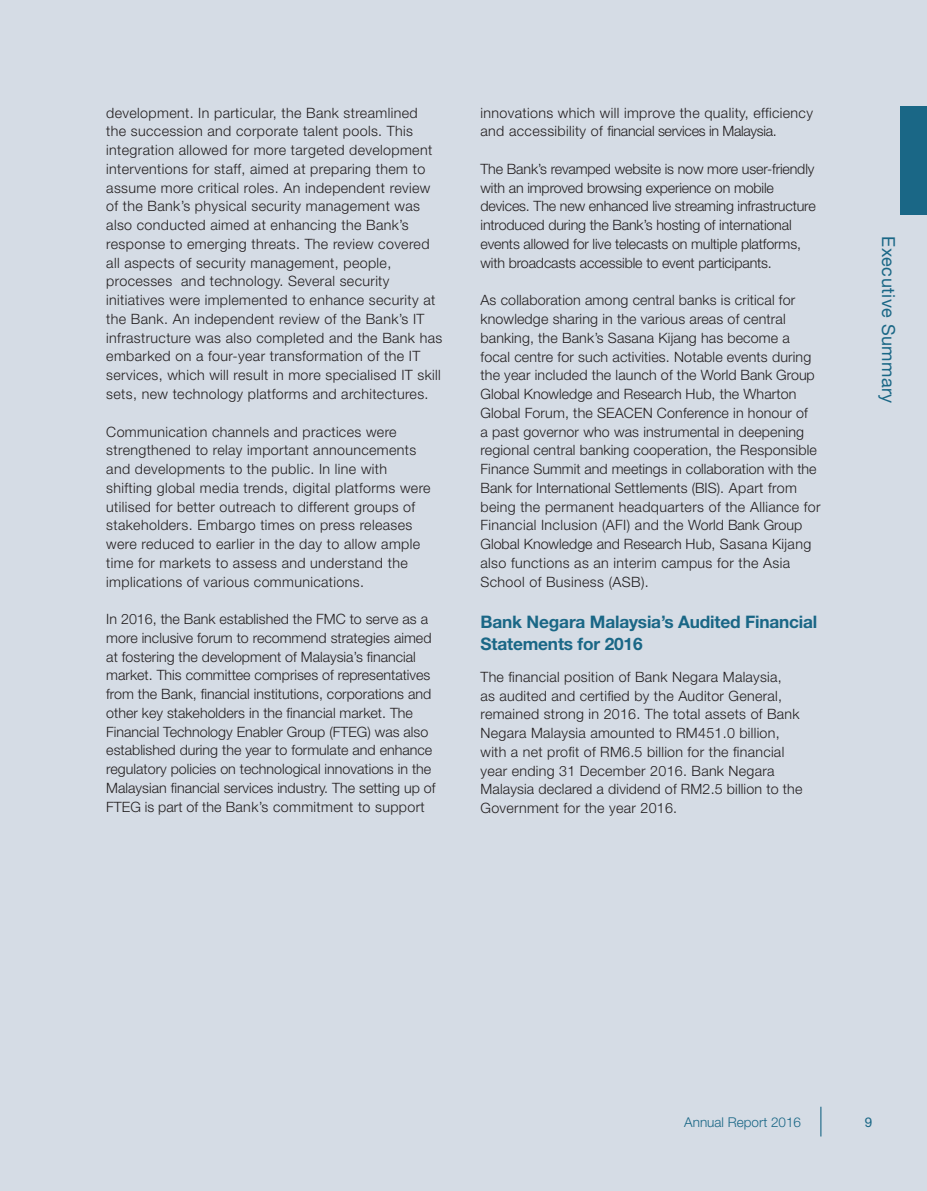
<style>
.page{position:relative;width:927px;height:1191px;background:#d5dce5}
.page>*{position:absolute;margin:0;border:0;box-sizing:border-box;transform-origin:0 0}
.t1{font:18px "Helvetica Neue";letter-spacing:.025em;color:#1a6786}
.t2{font:700 17.25px/22.5px "Helvetica Neue";letter-spacing:-.01em;color:#1a6786}
.t3{font:300 14.25px/18.8px "Helvetica Neue";letter-spacing:.02em;color:#231f20}
.t4{font:300 14.25px/18.8px "Helvetica Neue";color:#231f20}
.t5{font:300 14.25px/18.8px "Helvetica Neue";letter-spacing:-.01em;color:#231f20}
.t6{font:300 13.5px "Helvetica Neue";color:#1a6786}
.t7{font:13.5px "Helvetica Neue";color:#1a6786}
</style>
<div class="page">
<div style="left:900px;top:106px;width:27px;height:109px;background:#1a6786"></div>
<hr style="left:820px;top:1106px;width:1px;height:30px;background:#1a6786">
<p class="t3" style="left:106px;top:103px;width:338px">development. In particular, the Bank streamlined<br>the succession and corporate talent pools. This integration allowed for more targeted development interventions for staff, aimed at preparing them to assume more critical roles. An independent review of the Bank’s physical security management was also conducted aimed at enhancing the Bank’s response to emerging threats. The review covered all aspects of security management, people, processes and technology. Several security initiatives were implemented to enhance security at the Bank. An independent review of the Bank’s IT infrastructure was also completed and the Bank has embarked on a four-year transformation of the IT services, which will result in more specialised IT skill sets, new technology platforms and architectures.</p>
<p class="t3" style="left:106px;top:422px;width:326px">Communication channels and practices were strengthened to relay important announcements and developments to the public. In line with shifting global media trends, digital platforms were utilised for better outreach to different groups of stakeholders. Embargo times on press releases were reduced to earlier in the day to allow ample time for markets to assess and understand the implications of various communications.</p>
<p class="t4" style="left:106px;top:609px;width:331px">In 2016, the Bank established the FMC to serve as a more inclusive forum to recommend strategies aimed at fostering the development of Malaysia’s financial market. This committee comprises of representatives from the Bank, financial institutions, corporations and other key stakeholders in the financial market. The Financial Technology Enabler Group (FTEG) was also established during the year to formulate and enhance regulatory policies on technological innovations in the Malaysian financial services industry. The setting up of FTEG is part of the Bank’s commitment to support</p>
<p class="t3" style="left:480px;top:103px;width:334px">innovations which will improve the quality, efficiency and accessibility of financial services in Malaysia.</p>
<p class="t5" style="left:480px;top:159px;width:337px">The Bank’s revamped website is now more user-friendly with an improved browsing experience on mobile devices. The new enhanced live streaming infrastructure introduced during the Bank’s hosting of international events allowed for live telecasts on multiple platforms, with broadcasts accessible to event participants.</p>
<p class="t3" style="left:480px;top:290px;width:342px">As collaboration among central banks is critical for knowledge sharing in the various areas of central banking, the Bank’s Sasana Kijang has become a focal centre for such activities. Notable events during the year included the launch of the World Bank Group Global Knowledge and Research Hub, the Wharton Global Forum, the SEACEN Conference in honour of<br>a past governor who was instrumental in deepening regional central banking cooperation, the Responsible Finance Summit and meetings in collaboration with the Bank for International Settlements (BIS). Apart from being the permanent headquarters of the Alliance for Financial Inclusion (AFI) and the World Bank Group Global Knowledge and Research Hub, Sasana Kijang also functions as an interim campus for the Asia School of Business (ASB).</p>
<p class="t2" style="left:480px;top:610px;width:338px">Bank Negara Malaysia’s Audited Financial<br>Statements for 2016</p>
<p class="t3" style="left:480px;top:667px;width:323px">The financial position of Bank Negara Malaysia,<br>as audited and certified by the Auditor General, remained strong in 2016. The total assets of Bank Negara Malaysia amounted to RM451.0 billion, with a net profit of RM6.5 billion for the financial year ending 31 December 2016. Bank Negara Malaysia declared a dividend of RM2.5 billion to the Government for the year 2016.</p>
<p class="t1" style="left:899px;top:236px;width:169px;rotate:90deg">Executive Summary</p>
<p class="t6" style="left:684px;top:1113px;width:118px">Annual Report 2016</p>
<p class="t7" style="left:865px;top:1114px;width:9px">9</p>
</div>
